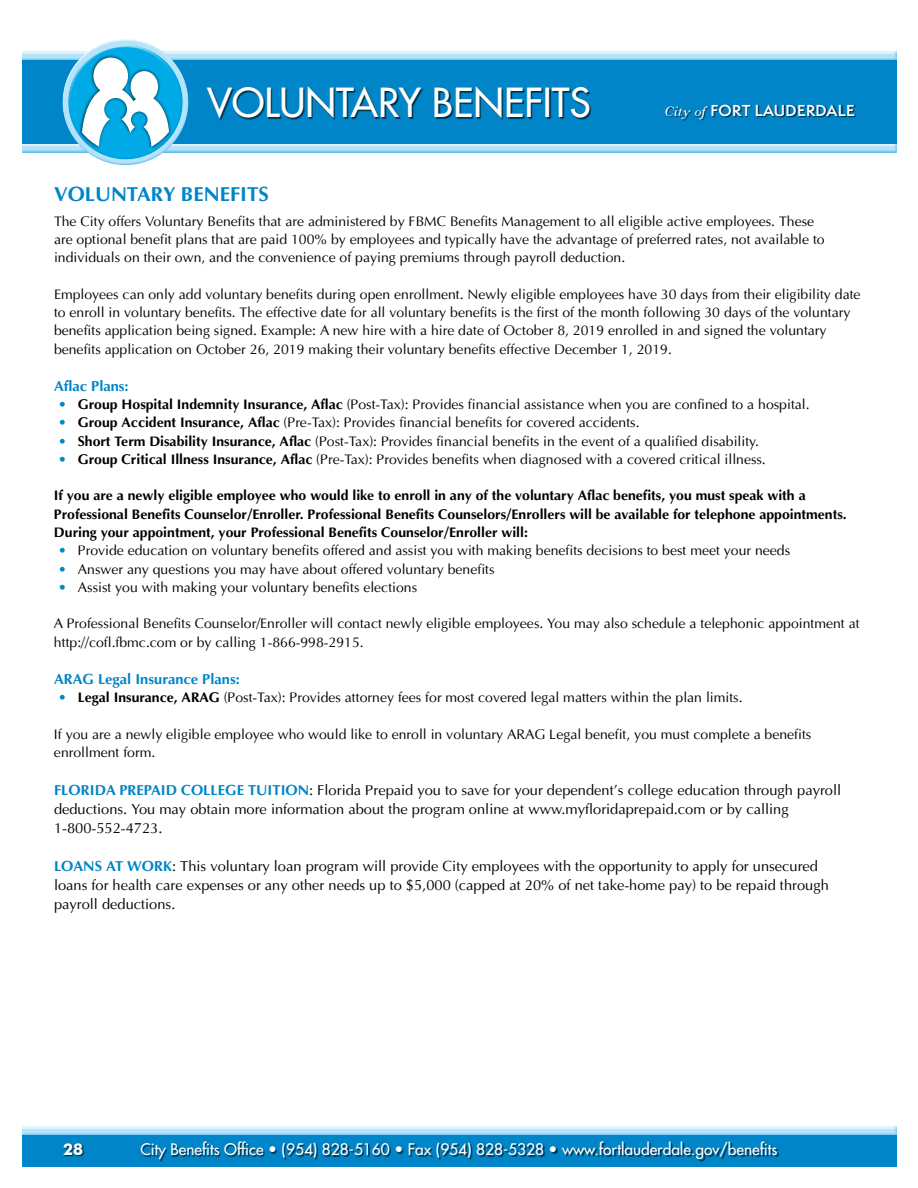
<style>
.page{position:relative;width:918px;height:1188px;background:#fff}
.page>*{position:absolute;margin:0;border:0;box-sizing:border-box;transform-origin:0 0}
.t1{font:39px "Futura";color:#fff}
.t2{font:700 20.55px "Ottawa";color:#0085c8}
.t3{font:700 16.2px "Futura BT";color:#fff}
.t4{font:15.45px "Futura";color:#fff}
.t5{font:14.7px/19px "Ottawa Plain";color:#000}
.t6{font:700 14.7px "Ottawa";color:#0085c8}
.t7{font:600 14.7px "Semplicita Pro";letter-spacing:.02em;color:#fff}
.t8{font:14.1px/18.3px "Ottawa Plain";color:#000}
.t9{font:700 14.1px/18.3px "Ottawa";color:#000}
.s1{font-family:"Bodoni";font-weight:400;font-style:italic}
.s2{font-family:"Ottawa";font-weight:700;color:#0085c8}
.s3{font-family:"Ottawa";font-weight:700}
</style>
<div class="page">
<div style="left:22px;top:56px;width:874px;height:92px;background:#0085c8"></div>
<div style="left:20px;top:49px;width:878px;height:10px;background:#fff;opacity:.75"></div>
<div style="left:20px;top:52px;width:878px;height:9px;background:#00aae6;opacity:.75"></div>
<div style="left:20px;top:142px;width:878px;height:10px;background:#0085c8"></div>
<div style="left:20px;top:144px;width:878px;height:10px;background:#00aae6;opacity:.75"></div>
<div style="left:22px;top:1131px;width:874px;height:35px;background:#0085c8"></div>
<div style="left:20px;top:1126px;width:877px;height:10px;background:#00aae6;opacity:.75"></div>
<div style="left:142px;top:1142px;width:637px;height:19px;background:#000;opacity:.65"></div>
<div style="left:64px;top:1144px;width:21px;height:13px;background:#000;opacity:.65"></div>
<div style="left:61px;top:38px;width:129px;height:76px;background:#fff;opacity:.75"></div>
<div style="left:61px;top:50px;width:129px;height:117px;background:#00aae6;opacity:.75"></div>
<div style="left:67px;top:44px;width:118px;height:69px;background:#fff;opacity:.75"></div>
<div style="left:67px;top:55px;width:118px;height:106px;background:#00aae6;opacity:.75"></div>
<div style="left:79px;top:54px;width:94px;height:96px;background:#000;opacity:.75"></div>
<svg style="left:82px;top:58px;width:87px;height:89px;background:#80ceea"></svg>
<div style="left:207px;top:87px;width:384px;height:34px;background:#000;opacity:.65"></div>
<div style="left:666px;top:104px;width:190px;height:16px;background:#000;opacity:.65"></div>
<h1 class="t1" style="left:207px;top:79px;width:385px">VOLUNTARY BENEFITS</h1>
<p class="t7" style="left:664px;top:99px;width:192px"><span class="s1">City of</span> FORT LAUDERDALE</p>
<h2 class="t2" style="left:54px;top:182px;width:216px">VOLUNTARY BENEFITS</h2>
<p class="t8" style="left:54px;top:212px;width:772px">The City offers Voluntary Benefits that are administered by FBMC Benefits Management to all eligible active employees. These are optional benefit plans that are paid 100% by employees and typically have the advantage of preferred rates, not available to individuals on their own, and the convenience of paying premiums through payroll deduction.</p>
<p class="t8" style="left:54px;top:285px;width:808px">Employees can only add voluntary benefits during open enrollment. Newly eligible employees have 30 days from their eligibility date to enroll in voluntary benefits. The effective date for all voluntary benefits is the first of the month following 30 days of the voluntary benefits application being signed. Example: A new hire with a hire date of October 8, 2019 enrolled in and signed the voluntary benefits application on October 26, 2019 making their voluntary benefits effective December 1, 2019.</p>
<p class="t6" style="left:54px;top:377px;width:76px">Aflac Plans:</p>
<p class="t8" style="left:58px;top:395px;width:753px"><span class="s2">•</span> <span class="s3">Group Hospital Indemnity Insurance, Aflac</span> (Post-Tax): Provides financial assistance when you are confined to a hospital.</p>
<p class="t8" style="left:58px;top:414px;width:583px"><span class="s2">•</span> <span class="s3">Group Accident Insurance, Aflac</span> (Pre-Tax): Provides financial benefits for covered accidents.</p>
<p class="t8" style="left:58px;top:432px;width:702px"><span class="s2">•</span> <span class="s3">Short Term Disability Insurance, Aflac</span> (Post-Tax): Provides financial benefits in the event of a qualified disability.</p>
<p class="t8" style="left:58px;top:450px;width:709px"><span class="s2">•</span> <span class="s3">Group Critical Illness Insurance, Aflac</span> (Pre-Tax): Provides benefits when diagnosed with a covered critical illness.</p>
<p class="t9" style="left:54px;top:486px;width:794px">If you are a newly eligible employee who would like to enroll in any of the voluntary Aflac benefits, you must speak with a<br>Professional Benefits Counselor/Enroller. Professional Benefits Counselors/Enrollers will be available for telephone appointments.<br>During your appointment, your Professional Benefits Counselor/Enroller will:</p>
<p class="t8" style="left:58px;top:541px;width:734px"><span class="s2">•</span> Provide education on voluntary benefits offered and assist you with making benefits decisions to best meet your needs</p>
<p class="t8" style="left:58px;top:560px;width:438px"><span class="s2">•</span> Answer any questions you may have about offered voluntary benefits</p>
<p class="t8" style="left:58px;top:578px;width:361px"><span class="s2">•</span> Assist you with making your voluntary benefits elections</p>
<p class="t8" style="left:54px;top:614px;width:807px">A Professional Benefits Counselor/Enroller will contact newly eligible employees. You may also schedule a telephonic appointment at http://cofl.fbmc.com or by calling 1-866-998-2915.</p>
<p class="t6" style="left:54px;top:670px;width:187px">ARAG Legal Insurance Plans:</p>
<p class="t8" style="left:58px;top:688px;width:686px"><span class="s2">•</span> <span class="s3">Legal Insurance, ARAG</span> (Post-Tax): Provides attorney fees for most covered legal matters within the plan limits.</p>
<p class="t8" style="left:54px;top:725px;width:759px">If you are a newly eligible employee who would like to enroll in voluntary ARAG Legal benefit, you must complete a benefits enrollment form.</p>
<p class="t5" style="left:54px;top:781px;width:789px"><span class="s2">FLORIDA PREPAID COLLEGE TUITION</span>: Florida Prepaid you to save for your dependent’s college education through payroll deductions. You may obtain more information about the program online at www.myfloridaprepaid.com or by calling<br>1-800-552-4723.</p>
<p class="t5" style="left:54px;top:857px;width:776px"><span class="s2">LOANS AT WORK</span>: This voluntary loan program will provide City employees with the opportunity to apply for unsecured loans for health care expenses or any other needs up to $5,000 (capped at 20% of net take-home pay) to be repaid through payroll deductions.</p>
<p class="t3" style="left:63px;top:1139px;width:22px">28</p>
<p class="t4" style="left:141px;top:1140px;width:638px">City Benefits Office • (954) 828-5160 • Fax (954) 828-5328 • www.fortlauderdale.gov/benefits</p>
</div>
